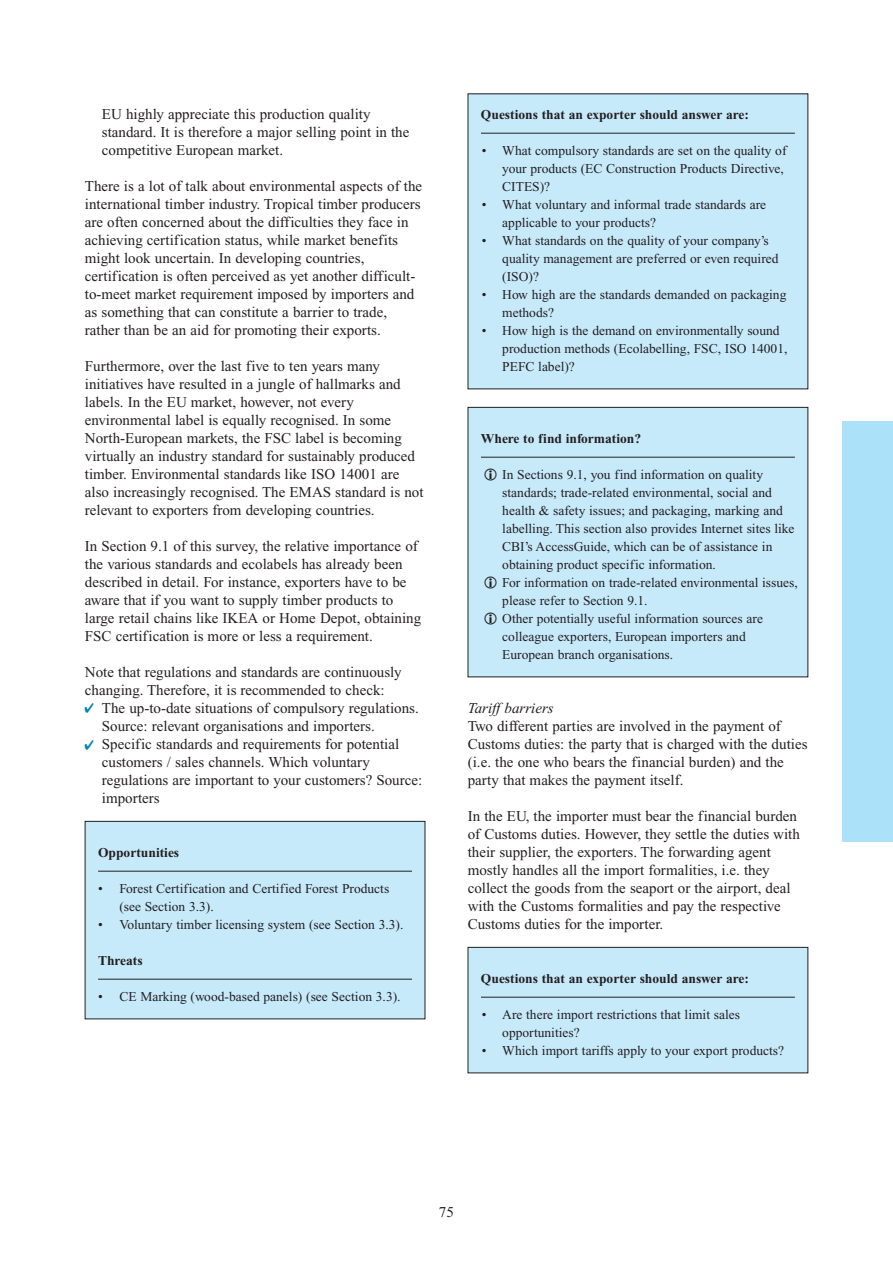
<style>
.page{position:relative;width:893px;height:1263px;background:#fff}
.page>*{position:absolute;margin:0;border:0;box-sizing:border-box;transform-origin:0 0}
.t1{font:15px/18px "Times New Roman";color:#231f20}
.t2{font:italic 15px "Times New Roman";color:#231f20}
.t3{font:13.5px/18px "Times New Roman";color:#231f20}
.t4{font:700 13.5px "Times New Roman";color:#231f20}
</style>
<div class="page">
<div style="left:842px;top:421px;width:50px;height:421px;background:#ace1fa"></div>
<div style="left:85px;top:821px;width:340px;height:198px;background:#c7eafb"></div>
<hr style="left:98px;top:871px;width:314px;height:1px;background:#231f20">
<hr style="left:98px;top:979px;width:314px;height:1px;background:#231f20">
<div style="left:85px;top:821px;width:340px;height:198px;border:1px solid #231f20"></div>
<div style="left:468px;top:94px;width:339px;height:295px;background:#c7eafb"></div>
<hr style="left:481px;top:133px;width:313px;height:1px;background:#231f20">
<div style="left:468px;top:407px;width:339px;height:270px;background:#c7eafb"></div>
<hr style="left:481px;top:457px;width:313px;height:1px;background:#231f20">
<div style="left:468px;top:947px;width:339px;height:126px;background:#c7eafb"></div>
<hr style="left:481px;top:997px;width:313px;height:1px;background:#231f20">
<div style="left:468px;top:947px;width:340px;height:126px;border:1px solid #231f20"></div>
<p class="t1" style="left:102px;top:107px;width:309px">EU highly appreciate this production quality standard. It is therefore a major selling point in the competitive European market.</p>
<p class="t1" style="left:85px;top:179px;width:339px">There is a lot of talk about environmental aspects of the international timber industry. Tropical timber producers are often concerned about the difficulties they face in achieving certification status, while market benefits might look uncertain. In developing countries, certification is often perceived as yet another difficult&shy;to-meet market requirement imposed by importers and as something that can constitute a barrier to trade, rather than be an aid for promoting their exports.</p>
<p class="t1" style="left:85px;top:359px;width:340px">Furthermore, over the last five to ten years many initiatives have resulted in a jungle of hallmarks and labels. In the EU market, however, not every environmental label is equally recognised. In some North-European markets, the FSC label is becoming virtually an industry standard for sustainably produced timber. Environmental standards like ISO 14001 are also increasingly recognised. The EMAS standard is not relevant to exporters from developing countries.</p>
<p class="t1" style="left:85px;top:539px;width:338px">In Section 9.1 of this survey, the relative importance of the various standards and ecolabels has already been described in detail. For instance, exporters have to be aware that if you want to supply timber products to large retail chains like IKEA or Home Depot, obtaining FSC certification is more or less a requirement.</p>
<p class="t1" style="left:85px;top:665px;width:318px">Note that regulations and standards are continuously changing. Therefore, it is recommended to check:</p>
<p class="t1" style="left:102px;top:701px;width:322px">The up-to-date situations of compulsory regulations.<br>Source: relevant organisations and importers.<br>Specific standards and requirements for potential customers / sales channels. Which voluntary regulations are important to your customers? Source: importers</p>
<p class="t2" style="left:468px;top:703px;width:87px">Tariff barriers</p>
<p class="t4" style="left:481px;top:110px;width:269px">Questions that an exporter should answer are:</p>
<p class="t3" style="left:502px;top:143px;width:286px;text-indent:-21px">• What compulsory standards are set on the quality of your products (EC Construction Products Directive,<br>CITES)?</p>
<p class="t3" style="left:502px;top:197px;width:265px;text-indent:-21px">• What voluntary and informal trade standards are applicable to your products?</p>
<p class="t3" style="left:502px;top:233px;width:278px;text-indent:-21px">• What standards on the quality of your company’s quality management are preferred or even required (ISO)?</p>
<p class="t3" style="left:502px;top:287px;width:286px;text-indent:-21px">• How high are the standards demanded on packaging methods?</p>
<p class="t3" style="left:502px;top:323px;width:287px;text-indent:-21px">• How high is the demand on environmentally sound production methods (Ecolabelling, FSC, ISO 14001,<br>PEFC label)?</p>
<p class="t4" style="left:481px;top:434px;width:162px">Where to find information?</p>
<p class="t3" style="left:502px;top:467px;width:297px">In Sections 9.1, you find information on quality standards; trade-related environmental, social and health &amp; safety issues; and packaging, marking and labelling. This section also provides Internet sites like CBI’s AccessGuide, which can be of assistance in obtaining product specific information.<br>For information on trade-related environmental issues, please refer to Section 9.1.<br>Other potentially useful information sources are colleague exporters, European importers and European branch organisations.</p>
<p class="t1" style="left:468px;top:719px;width:341px">Two different parties are involved in the payment of Customs duties: the party that is charged with the duties (i.e. the one who bears the financial burden) and the party that makes the payment itself.</p>
<p class="t1" style="left:468px;top:809px;width:334px">In the EU, the importer must bear the financial burden of Customs duties. However, they settle the duties with their supplier, the exporters. The forwarding agent mostly handles all the import formalities, i.e. they collect the goods from the seaport or the airport, deal with the Customs formalities and pay the respective Customs duties for the importer.</p>
<p class="t4" style="left:98px;top:848px;width:83px">Opportunities</p>
<p class="t3" style="left:119px;top:881px;width:271px;text-indent:-21px">• Forest Certification and Certified Forest Products (see Section 3.3).</p>
<p class="t3" style="left:98px;top:917px;width:307px">• Voluntary timber licensing system (see Section 3.3).</p>
<p class="t4" style="left:98px;top:956px;width:46px">Threats</p>
<p class="t3" style="left:98px;top:989px;width:304px">• CE Marking (wood-based panels) (see Section 3.3).</p>
<p class="t4" style="left:481px;top:974px;width:269px">Questions that an exporter should answer are:</p>
<p class="t3" style="left:502px;top:1007px;width:239px;text-indent:-21px">• Are there import restrictions that limit sales opportunities?</p>
<p class="t3" style="left:481px;top:1043px;width:304px">• Which import tariffs apply to your export products?</p>
<p class="t1" style="left:439px;top:1205px;width:16px">75</p>
</div>
